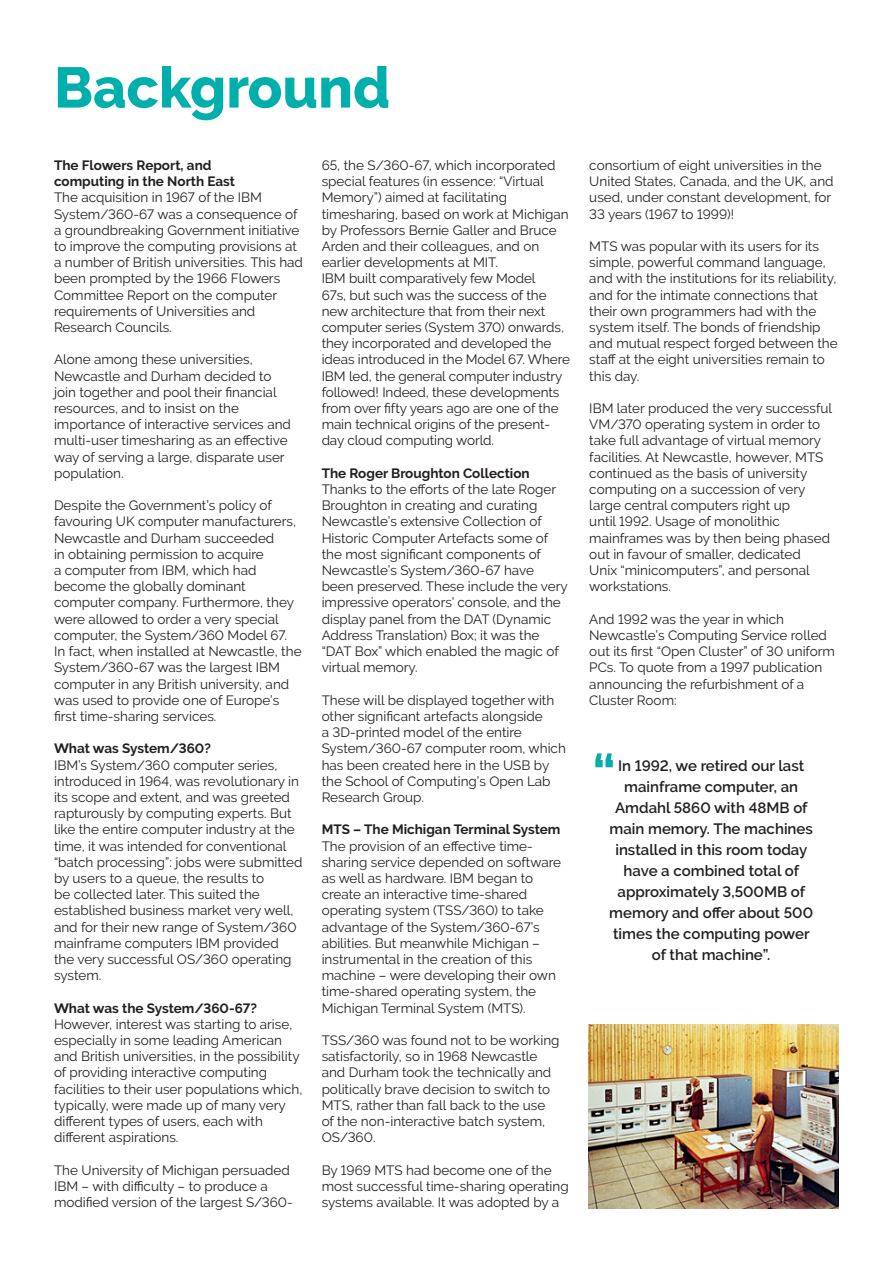
<style>
.page{position:relative;width:893px;height:1263px;background:#fff}
.page>*{position:absolute;margin:0;border:0;box-sizing:border-box;transform-origin:0 0}
.t1{font:800 57px "Derailed";color:#00afab}
.t2{font:700 54px "Derailed";color:#00afab}
.t3{font:600 15px/21px "Derailed";color:#231f20;text-align:center}
.t4{font:13.5px/16.2px "Derailed";color:#231f20}
.t5{font:700 13.5px/16.2px "Derailed";color:#231f20}
</style>
<div class="page">
<img style="left:588px;top:1025px;width:251px;height:184px">
<h1 class="t1" style="left:54px;top:55px;width:338px">Background</h1>
<p class="t5" style="left:54px;top:157px;width:183px">The Flowers Report, and computing in the North East</p>
<p class="t4" style="left:54px;top:190px;width:251px">The acquisition in 1967 of the IBM System/360-67 was a consequence of a groundbreaking Government initiative to improve the computing provisions at a number of British universities. This had been prompted by the 1966 Flowers Committee Report on the computer requirements of Universities and Research Councils.</p>
<p class="t4" style="left:54px;top:352px;width:238px">Alone among these universities, Newcastle and Durham decided to join together and pool their financial resources, and to insist on the importance of interactive services and multi-user timesharing as an effective way of serving a large, disparate user population.</p>
<p class="t4" style="left:54px;top:497px;width:249px">Despite the Government’s policy of favouring UK computer manufacturers, Newcastle and Durham succeeded<br>in obtaining permission to acquire<br>a computer from IBM, which had become the globally dominant computer company. Furthermore, they were allowed to order a very special computer, the System/360 Model 67.<br>In fact, when installed at Newcastle, the System/360-67 was the largest IBM computer in any British university, and was used to provide one of Europe’s first time-sharing services.</p>
<p class="t5" style="left:54px;top:740px;width:158px">What was System/360?</p>
<p class="t4" style="left:54px;top:757px;width:250px">IBM’s System/360 computer series, introduced in 1964, was revolutionary in its scope and extent, and was greeted rapturously by computing experts. But like the entire computer industry at the time, it was intended for conventional “batch processing”: jobs were submitted by users to a queue, the results to<br>be collected later. This suited the established business market very well, and for their new range of System/360 mainframe computers IBM provided<br>the very successful OS/360 operating system.</p>
<p class="t5" style="left:54px;top:1000px;width:205px">What was the System/360-67?</p>
<p class="t4" style="left:54px;top:1016px;width:250px">However, interest was starting to arise, especially in some leading American and British universities, in the possibility of providing interactive computing facilities to their user populations which, typically, were made up of many very different types of users, each with different aspirations.</p>
<p class="t4" style="left:54px;top:1162px;width:240px">The University of Michigan persuaded<br>IBM – with difficulty – to produce a modified version of the largest S/360-</p>
<p class="t4" style="left:322px;top:157px;width:250px">65, the S/360-67, which incorporated special features (in essence: “Virtual Memory”) aimed at facilitating timesharing, based on work at Michigan by Professors Bernie Galler and Bruce Arden and their colleagues, and on earlier developments at MIT.<br>IBM built comparatively few Model<br>67s, but such was the success of the new architecture that from their next computer series (System 370) onwards, they incorporated and developed the ideas introduced in the Model 67. Where IBM led, the general computer industry followed! Indeed, these developments from over fifty years ago are one of the main technical origins of the present&shy;day cloud computing world.</p>
<p class="t5" style="left:322px;top:465px;width:210px">The Roger Broughton Collection</p>
<p class="t4" style="left:322px;top:481px;width:248px">Thanks to the efforts of the late Roger Broughton in creating and curating Newcastle’s extensive Collection of Historic Computer Artefacts some of the most significant components of Newcastle’s System/360-67 have been preserved. These include the very impressive operators’ console, and the display panel from the DAT (Dynamic Address Translation) Box; it was the “DAT Box” which enabled the magic of virtual memory.</p>
<p class="t4" style="left:322px;top:692px;width:246px">These will be displayed together with other significant artefacts alongside<br>a 3D-printed model of the entire<br>System/360-67 computer room, which has been created here in the USB by the School of Computing’s Open Lab<br>Research Group.</p>
<p class="t5" style="left:322px;top:821px;width:240px">MTS – The Michigan Terminal System</p>
<p class="t4" style="left:322px;top:838px;width:241px">The provision of an effective time&shy;sharing service depended on software as well as hardware. IBM began to create an interactive time-shared operating system (TSS/360) to take advantage of the System/360-67’s abilities. But meanwhile Michigan – instrumental in the creation of this machine – were developing their own time-shared operating system, the Michigan Terminal System (MTS).</p>
<p class="t4" style="left:322px;top:1032px;width:239px">TSS/360 was found not to be working satisfactorily, so in 1968 Newcastle and Durham took the technically and politically brave decision to switch to<br>MTS, rather than fall back to the use of the non-interactive batch system,<br>OS/360.</p>
<p class="t4" style="left:322px;top:1162px;width:249px">By 1969 MTS had become one of the most successful time-sharing operating systems available. It was adopted by a</p>
<p class="t4" style="left:589px;top:157px;width:246px">consortium of eight universities in the United States, Canada, and the UK, and used, under constant development, for 33 years (1967 to 1999)!</p>
<p class="t4" style="left:589px;top:238px;width:250px">MTS was popular with its users for its simple, powerful command language, and with the institutions for its reliability, and for the intimate connections that their own programmers had with the system itself. The bonds of friendship and mutual respect forged between the staff at the eight universities remain to this day.</p>
<p class="t4" style="left:589px;top:400px;width:244px">IBM later produced the very successful VM/370 operating system in order to take full advantage of virtual memory facilities. At Newcastle, however, MTS continued as the basis of university computing on a succession of very large central computers right up<br>until 1992. Usage of monolithic mainframes was by then being phased out in favour of smaller, dedicated<br>Unix “minicomputers”, and personal workstations.</p>
<p class="t4" style="left:589px;top:611px;width:247px">And 1992 was the year in which<br>Newcastle’s Computing Service rolled out its first “Open Cluster” of 30 uniform<br>PCs. To quote from a 1997 publication announcing the refurbishment of a<br>Cluster Room:</p>
<h2 class="t2" style="left:592px;top:743px;width:25px">“</h2>
<p class="t3" style="left:609px;top:755px;width:205px">In 1992, we retired our last mainframe computer, an<br>Amdahl 5860 with 48MB of main memory. The machines installed in this room today have a combined total of approximately 3,500MB of memory and offer about 500 times the computing power of that machine”.</p>
</div>
